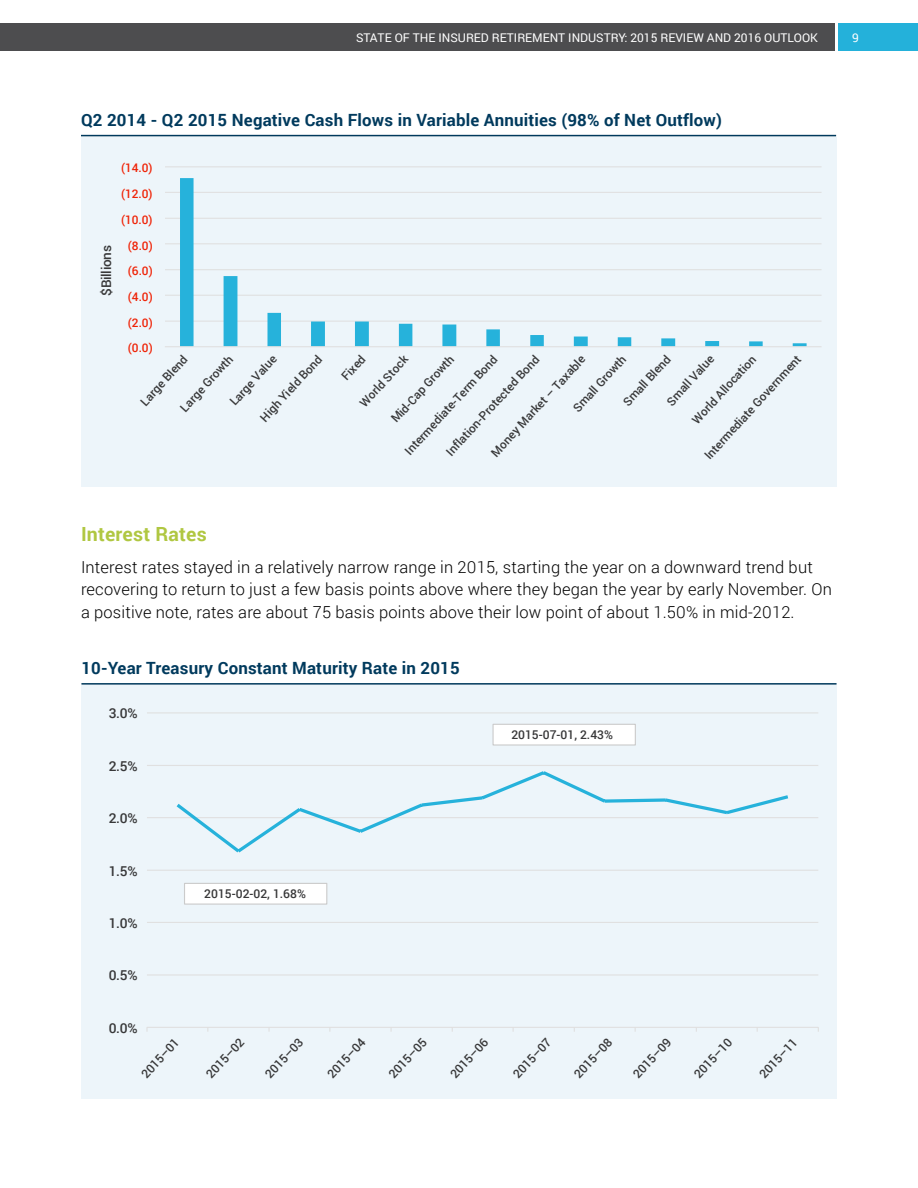
<style>
.page{position:relative;width:918px;height:1188px;background:#fff}
.page>*{position:absolute;margin:0;border:0;box-sizing:border-box;transform-origin:0 0}
.t1{font:700 19.5px "Roboto";letter-spacing:.01em;color:#b0c741}
.t2{font:700 16.8px "Roboto";letter-spacing:.01em;color:#003a5d}
.t3{font:300 16.5px/22.5px "Roboto";letter-spacing:.01em;color:#000}
.t4{font:500 13.65px "Roboto";color:#383839}
.t5{font:500 13.35px "Roboto";letter-spacing:-.02em;color:#383839}
.t6{font:500 12.15px "Roboto";color:#383839}
.t7{font:12px "Roboto";color:#fff}
.t8{font:500 11.85px "Roboto";color:#383839}
.t9{font:500 11.85px "Roboto";color:#ef2307}
</style>
<div class="page">
<div style="left:838px;top:23px;width:80px;height:28px;background:#24b1da"></div>
<div style="left:0;top:23px;width:836px;height:28px;background:#4d4d4f"></div>
<div style="left:81px;top:137px;width:755px;height:349px;background:#edf5fa"></div>
<hr style="left:165px;top:321px;width:657px;height:1px;background:#e0e0e0">
<hr style="left:165px;top:295px;width:657px;height:1px;background:#e0e0e0">
<hr style="left:165px;top:269px;width:657px;height:1px;background:#e0e0e0">
<hr style="left:165px;top:243px;width:657px;height:1px;background:#e0e0e0">
<hr style="left:165px;top:218px;width:657px;height:1px;background:#e0e0e0">
<hr style="left:165px;top:192px;width:657px;height:1px;background:#e0e0e0">
<hr style="left:165px;top:166px;width:657px;height:1px;background:#e0e0e0">
<svg style="left:180px;top:178px;width:627px;height:168px"></svg>
<hr style="left:165px;top:346px;width:657px;height:1px;background:#e0e0e0">
<hr style="left:81px;top:135px;width:755px;height:1px;background:#003a5d">
<div style="left:81px;top:685px;width:756px;height:413px;background:#edf5fa"></div>
<hr style="left:147px;top:974px;width:671px;height:2px;background:#e0e0e0">
<hr style="left:147px;top:922px;width:671px;height:1px;background:#e0e0e0">
<hr style="left:147px;top:870px;width:671px;height:1px;background:#e0e0e0">
<hr style="left:147px;top:817px;width:671px;height:1px;background:#e0e0e0">
<hr style="left:147px;top:765px;width:671px;height:1px;background:#e0e0e0">
<hr style="left:147px;top:712px;width:671px;height:1px;background:#e0e0e0">
<hr style="left:147px;top:1027px;width:671px;height:1px;background:#e0e0e0">
<svg style="left:176px;top:771px;width:613px;height:82px"></svg>
<div style="left:185px;top:883px;width:142px;height:21px;background:#fff"></div>
<div style="left:184px;top:883px;width:143px;height:22px;border:1px solid #cbcbcb"></div>
<div style="left:493px;top:724px;width:142px;height:21px;background:#fff"></div>
<div style="left:493px;top:724px;width:143px;height:22px;border:1px solid #cbcbcb"></div>
<hr style="left:81px;top:683px;width:756px;height:2px;background:#003a5d">
<p class="t7" style="left:356px;top:29px;width:463px">STATE OF THE INSURED RETIREMENT INDUSTRY: 2015 REVIEW AND 2016 OUTLOOK</p>
<p class="t7" style="left:852px;top:29px;width:8px">9</p>
<p class="t2" style="left:81px;top:108px;width:643px">Q2 2014 - Q2 2015 Negative Cash Flows in Variable Annuities (98% of Net Outflow)</p>
<p class="t9" style="left:121px;top:160px;width:33px">(14.0)</p>
<p class="t9" style="left:121px;top:186px;width:33px">(12.0)</p>
<p class="t5" style="left:97px;top:296px;width:52px;rotate:-90deg">$Billions</p>
<p class="t9" style="left:121px;top:211px;width:33px">(10.0)</p>
<p class="t9" style="left:128px;top:237px;width:26px">(8.0)</p>
<p class="t9" style="left:128px;top:263px;width:26px">(6.0)</p>
<p class="t9" style="left:128px;top:288px;width:26px">(4.0)</p>
<p class="t9" style="left:128px;top:314px;width:26px">(2.0)</p>
<p class="t9" style="left:128px;top:340px;width:26px">(0.0)</p>
<p class="t8" style="left:356px;top:399px;width:66px;rotate:-47deg">World Stock</p>
<p class="t8" style="left:569px;top:404px;width:73px;rotate:-47deg">Small Growth</p>
<p class="t8" style="left:387px;top:415px;width:88px;rotate:-47deg">Mid-Cap Growth</p>
<p class="t8" style="left:176px;top:404px;width:73px;rotate:-47deg">Large Growth</p>
<p class="t8" style="left:619px;top:398px;width:65px;rotate:-47deg">Small Blend</p>
<p class="t8" style="left:256px;top:414px;width:87px;rotate:-47deg">High Yield Bond</p>
<p class="t8" style="left:338px;top:373px;width:30px;rotate:-47deg">Fixed</p>
<p class="t8" style="left:401px;top:447px;width:132px;rotate:-47deg">Intermediate-Term Bond</p>
<p class="t8" style="left:136px;top:398px;width:65px;rotate:-47deg">Large Blend</p>
<p class="t8" style="left:442px;top:448px;width:133px;rotate:-47deg">Inflation-Protected Bond</p>
<p class="t8" style="left:700px;top:451px;width:138px;rotate:-47deg">Intermediate Government</p>
<p class="t8" style="left:663px;top:398px;width:65px;rotate:-47deg">Small Value</p>
<p class="t8" style="left:226px;top:398px;width:65px;rotate:-47deg">Large Value</p>
<p class="t8" style="left:487px;top:449px;width:134px;rotate:-47deg">Money Market – Taxable</p>
<p class="t8" style="left:688px;top:416px;width:89px;rotate:-47deg">World Allocation</p>
<p class="t1" style="left:81px;top:520px;width:127px">Interest Rates</p>
<p class="t3" style="left:81px;top:555px;width:753px">Interest rates stayed in a relatively narrow range in 2015, starting the year on a downward trend but recovering to return to just a few basis points above where they began the year by early November. On a positive note, rates are about 75 basis points above their low point of about 1.50% in mid-2012.</p>
<p class="t2" style="left:81px;top:656px;width:380px">10-Year Treasury Constant Maturity Rate in 2015</p>
<p class="t4" style="left:109px;top:704px;width:30px">3.0%</p>
<p class="t4" style="left:109px;top:756px;width:30px">2.5%</p>
<p class="t4" style="left:109px;top:809px;width:30px">2.0%</p>
<p class="t4" style="left:109px;top:861px;width:30px">1.5%</p>
<p class="t4" style="left:109px;top:913px;width:30px">1.0%</p>
<p class="t4" style="left:109px;top:966px;width:30px">0.5%</p>
<p class="t4" style="left:109px;top:1018px;width:30px">0.0%</p>
<p class="t6" style="left:204px;top:885px;width:103px">2015-02-02, 1.68%</p>
<p class="t6" style="left:511px;top:726px;width:103px">2015-07-01, 2.43%</p>
<p class="t6" style="left:137px;top:1070px;width:51px;rotate:-47deg">2015–01</p>
<p class="t6" style="left:202px;top:1070px;width:51px;rotate:-47deg">2015–02</p>
<p class="t6" style="left:261px;top:1070px;width:51px;rotate:-47deg">2015–03</p>
<p class="t6" style="left:323px;top:1070px;width:51px;rotate:-47deg">2015–04</p>
<p class="t6" style="left:385px;top:1070px;width:51px;rotate:-47deg">2015–05</p>
<p class="t6" style="left:446px;top:1070px;width:51px;rotate:-47deg">2015–06</p>
<p class="t6" style="left:509px;top:1070px;width:51px;rotate:-47deg">2015–07</p>
<p class="t6" style="left:570px;top:1070px;width:51px;rotate:-47deg">2015–08</p>
<p class="t6" style="left:629px;top:1070px;width:51px;rotate:-47deg">2015–09</p>
<p class="t6" style="left:690px;top:1070px;width:51px;rotate:-47deg">2015–10</p>
<p class="t6" style="left:755px;top:1070px;width:51px;rotate:-47deg">2015–11</p>
</div>
